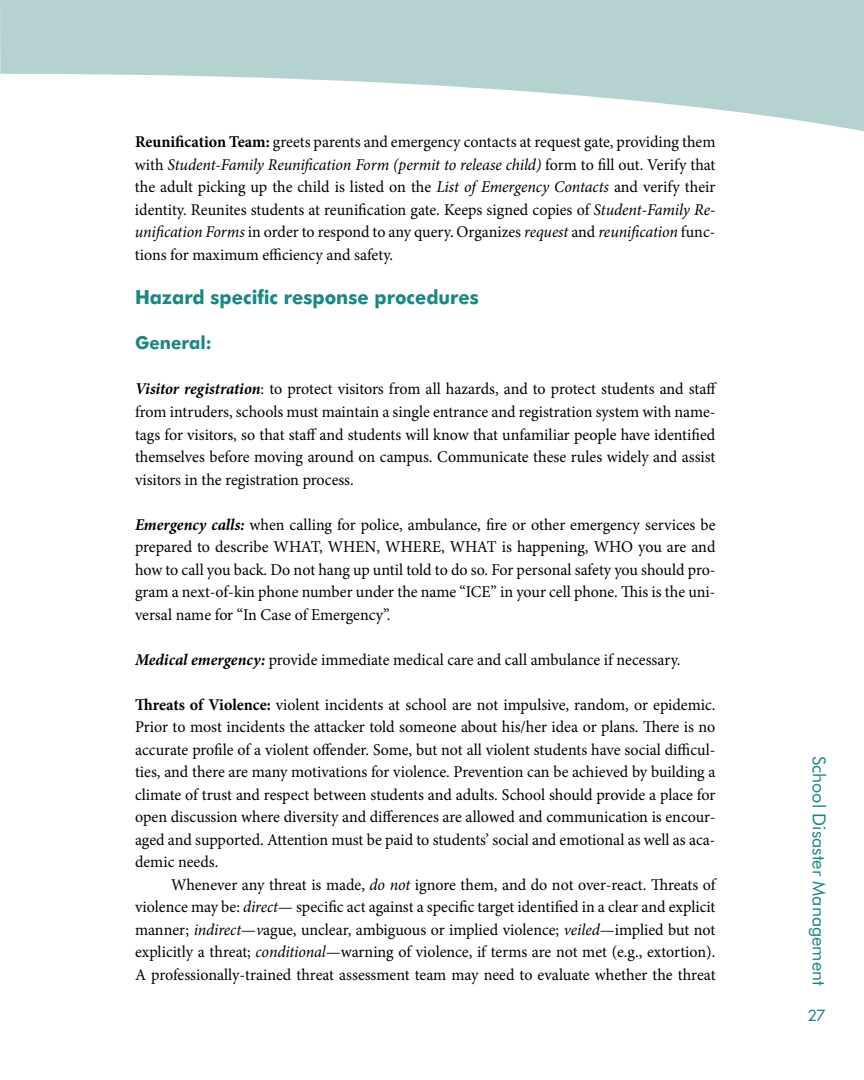
<style>
.page{position:relative;width:864px;height:1080px;background:#fff}
.page>*{position:absolute;margin:0;border:0;box-sizing:border-box;transform-origin:0 0}
.t1{font:700 19.5px "Futura BT";color:#188883;scale:.95 1}
.t2{font:18px "Futura BT";color:#188883}
.t3{font:700 18px "Futura BT";color:#188883;scale:.95 1}
.t4{font:16.5px/22.5px "Minion Pro";color:#000;text-align:justify}
.t5{font:15px "Futura";color:#188883}
.s1{font-weight:700}
.s2{font-style:italic}
.s3{font-weight:700;font-style:italic}
</style>
<div class="page">
<svg style="left:0;top:0;width:864px;height:132px;fill:#b4d2d0"></svg>
<p class="t4" style="left:135px;top:131px;width:582px"><span class="s1">Reunification Team:</span> greets parents and emergency contacts at request gate, providing them with <span class="s2">Student-Family Reunification Form (permit to release child)</span> form to fill out. Verify that the adult picking up the child is listed on the <span class="s2">List of Emergency Contacts</span> and verify their identity. Reunites students at reunification gate. Keeps signed copies of <span class="s2">Student-Family Re&shy;unification Forms</span> in order to respond to any query. Organizes <span class="s2">request</span> and <span class="s2">reunification</span> func&shy;tions for maximum efficiency and safety.</p>
<p class="t1" style="left:135px;top:286px;width:363px">Hazard specific response procedures</p>
<p class="t3" style="left:135px;top:332px;width:82px">General:</p>
<p class="t4" style="left:135px;top:378px;width:583px"><span class="s3">Visitor registration</span>: to protect visitors from all hazards, and to protect students and staff from intruders, schools must maintain a single entrance and registration system with name&shy;tags for visitors, so that staff and students will know that unfamiliar people have identified themselves before moving around on campus. Communicate these rules widely and assist visitors in the registration process.</p>
<p class="t4" style="left:135px;top:513px;width:582px"><span class="s3">Emergency calls:</span> when calling for police, ambulance, fire or other emergency services be prepared to describe WHAT, WHEN, WHERE, WHAT is happening, WHO you are and how to call you back. Do not hang up until told to do so. For personal safety you should pro&shy;gram a next-of-kin phone number under the name “ICE” in your cell phone. This is the uni&shy;versal name for “In Case of Emergency”.</p>
<p class="t4" style="left:135px;top:648px;width:547px"><span class="s3">Medical emergency:</span> provide immediate medical care and call ambulance if necessary.</p>
<p class="t4" style="left:135px;top:693px;width:582px"><span class="s1">Threats of Violence:</span> violent incidents at school are not impulsive, random, or epidemic.<br>Prior to most incidents the attacker told someone about his/her idea or plans. There is no accurate profile of a violent offender. Some, but not all violent students have social difficul&shy;ties, and there are many motivations for violence. Prevention can be achieved by building a climate of trust and respect between students and adults. School should provide a place for open discussion where diversity and differences are allowed and communication is encour&shy;aged and supported. Attention must be paid to students’ social and emotional as well as aca&shy;demic needs.</p>
<p class="t4" style="left:135px;top:873px;width:582px;text-indent:36px">Whenever any threat is made, <span class="s2">do not</span> ignore them, and do not over-react. Threats of violence may be: <span class="s2">direct</span>— specific act against a specific target identified in a clear and explicit manner; <span class="s2">indirect</span>—<span class="s2">v</span>ague, unclear, ambiguous or implied violence; <span class="s2">veiled</span>—implied but not explicitly a threat; <span class="s2">conditional</span>—warning of violence, if terms are not met (e.g., extortion).<br>A professionally-trained threat assessment team may need to evaluate whether the threat</p>
<p class="t2" style="left:830px;top:756px;width:231px;rotate:90deg">School Disaster Management</p>
<p class="t5" style="left:808px;top:1006px;width:19px">27</p>
</div>
